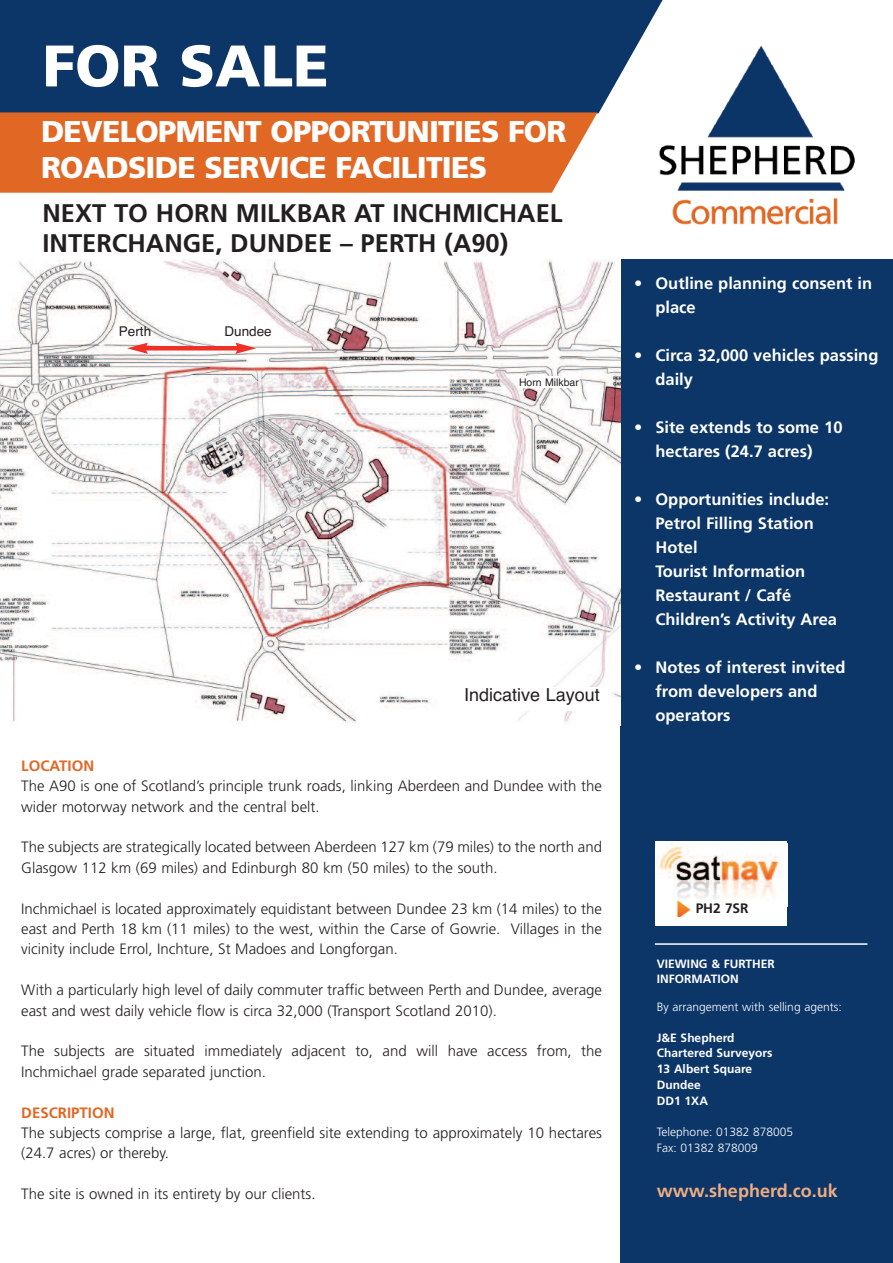
<style>
.page{position:relative;width:893px;height:1263px;background:#fff}
.page>*{position:absolute;margin:0;border:0;box-sizing:border-box;transform-origin:0 0}
.t1{font:900 58.5px "Frutiger";color:#fff}
.t2{font:900 30px/36px "Frutiger";letter-spacing:-.025em;color:#fff}
.t3{font:700 25.5px/30.6px "Frutiger";color:#231f20}
.t4{font:700 18px "Frutiger";color:#efad81}
.t5{font:18px "Helvetica";color:#231f20}
.t6{font:700 16.5px/24px "Frutiger";color:#fff}
.t7{font:300 15px/20.4px "Frutiger";color:#231f20}
.t8{font:700 15px "Frutiger";color:#e16725}
.t9{font:700 13.65px "Frutiger";color:#231f20}
.t10{font:13.5px "Helvetica";color:#231f20}
.t11{font:700 12px/15.8px "Frutiger";color:#fff}
.t12{font:300 12px/15.8px "Frutiger";color:#fff}
.t13{font:10.5px "Helvetica";color:#231f20}
</style>
<div class="page">
<img style="left:659px;top:46px;width:196px;height:179px">
<div style="left:621px;top:259px;width:272px;height:1004px;background:#0c3568"></div>
<div style="left:0;top:0;width:670px;height:113px;background:#0c3568"></div>
<div style="left:0;top:112px;width:597px;height:81px;background:#e16725"></div>
<img style="left:0;top:259px;width:621px;height:466px">
<hr style="left:655px;top:943px;width:212px;height:2px;background:#fff">
<div style="left:464px;top:688px;width:140px;height:23px;background:#fff"></div>
<div style="left:519px;top:376px;width:60px;height:11px;background:#fff"></div>
<hr style="left:144px;top:346px;width:95px;height:4px;background:#ef3026">
<svg style="left:127px;top:343px;width:21px;height:11px"></svg>
<svg style="left:235px;top:343px;width:21px;height:11px"></svg>
<div style="left:655px;top:841px;width:132px;height:85px;background:#fff"></div>
<img style="left:657px;top:843px;width:127px;height:56px">
<img style="left:676px;top:900px;width:15px;height:17px">
<h1 class="t1" style="left:43px;top:43px;width:288px">FOR SALE</h1>
<h2 class="t2" style="left:41px;top:115px;width:527px">DEVELOPMENT OPPORTUNITIES FOR<br>ROADSIDE SERVICE FACILITIES</h2>
<h3 class="t3" style="left:43px;top:200px;width:522px">NEXT TO HORN MILKBAR AT INCHMICHAEL<br>INTERCHANGE, DUNDEE – PERTH (A90)</h3>
<p class="t10" style="left:119px;top:324px;width:34px">Perth</p>
<p class="t10" style="left:224px;top:323px;width:49px">Dundee</p>
<p class="t13" style="left:519px;top:376px;width:61px">Horn Milkbar</p>
<p class="t5" style="left:464px;top:684px;width:137px">Indicative Layout</p>
<p class="t8" style="left:21px;top:759px;width:74px">LOCATION</p>
<p class="t7" style="left:21px;top:777px;width:582px">The A90 is one of Scotland’s principle trunk roads, linking Aberdeen and Dundee with the wider motorway network and the central belt.</p>
<p class="t7" style="left:21px;top:838px;width:582px">The subjects are strategically located between Aberdeen 127 km (79 miles) to the north and<br>Glasgow 112 km (69 miles) and Edinburgh 80 km (50 miles) to the south.</p>
<p class="t7" style="left:21px;top:899px;width:582px;text-align:justify">Inchmichael is located approximately equidistant between Dundee 23 km (14 miles) to the east and Perth 18 km (11 miles) to the west, within the Carse of Gowrie. Villages in the vicinity include Errol, Inchture, St Madoes and Longforgan.</p>
<p class="t7" style="left:21px;top:981px;width:582px">With a particularly high level of daily commuter traffic between Perth and Dundee, average east and west daily vehicle flow is circa 32,000 (Transport Scotland 2010).</p>
<p class="t7" style="left:21px;top:1042px;width:582px">The subjects are situated immediately adjacent to, and will have access from, the<br>Inchmichael grade separated junction.</p>
<p class="t8" style="left:21px;top:1106px;width:95px">DESCRIPTION</p>
<p class="t7" style="left:21px;top:1124px;width:582px">The subjects comprise a large, flat, greenfield site extending to approximately 10 hectares (24.7 acres) or thereby.</p>
<p class="t7" style="left:21px;top:1185px;width:296px">The site is owned in its entirety by our clients.</p>
<p class="t6" style="left:655px;top:273px;width:218px;text-indent:-21px">• Outline planning consent in place</p>
<p class="t6" style="left:655px;top:345px;width:224px;text-indent:-21px">• Circa 32,000 vehicles passing daily</p>
<p class="t6" style="left:634px;top:417px;width:210px;text-align:center">• Site extends to some 10 hectares (24.7 acres)</p>
<p class="t6" style="left:655px;top:489px;width:183px;text-indent:-21px">• Opportunities include:<br>Petrol Filling Station<br>Hotel<br>Tourist Information<br>Restaurant / Café<br>Children’s Activity Area</p>
<p class="t6" style="left:655px;top:657px;width:191px;text-indent:-21px">• Notes of interest invited from developers and operators</p>
<p class="t9" style="left:696px;top:903px;width:54px">PH2 7SR</p>
<p class="t11" style="left:657px;top:958px;width:119px;line-height:14.4px">VIEWING &amp; FURTHER<br>INFORMATION</p>
<p class="t12" style="left:657px;top:1000px;width:186px">By arrangement with selling agents:</p>
<p class="t11" style="left:657px;top:1030px;width:117px">J&amp;E Shepherd<br>Chartered Surveyors<br>13 Albert Square<br>Dundee<br>DD1 1XA</p>
<p class="t12" style="left:657px;top:1125px;width:138px">Telephone: 01382 878005<br>Fax: 01382 878009</p>
<p class="t4" style="left:657px;top:1183px;width:182px">www.shepherd.co.uk</p>
</div>
